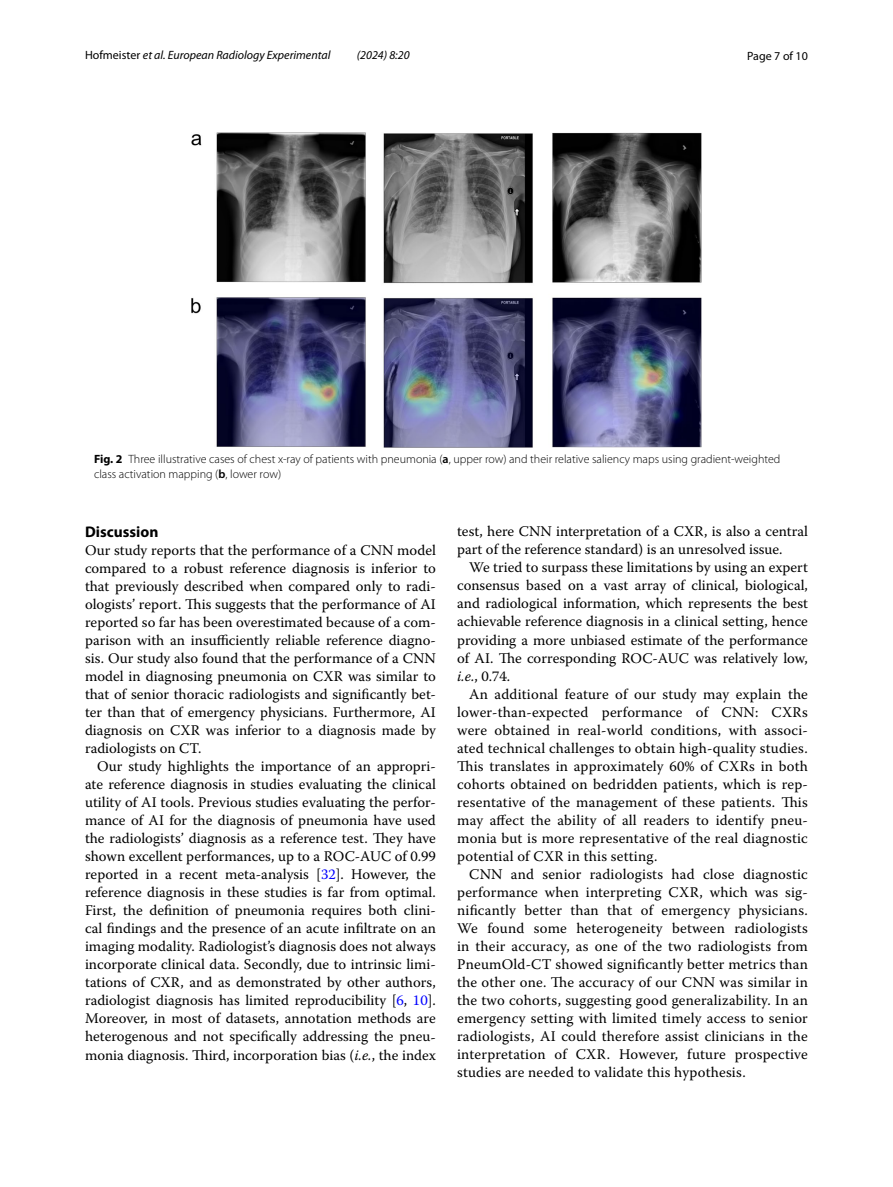
<style>
.page{position:relative;width:893px;height:1187px;background:#fff}
.page>*{position:absolute;margin:0;border:0;box-sizing:border-box;transform-origin:0 0}
.t1{font:700 15.45px "Myriad Pro";color:#000}
.t2{font:14.7px/18px "Warnock Pro";letter-spacing:.005em;color:#000;text-align:justify}
.t3{font:300 12px/15px "Myriad Pro";color:#000}
.t4{font:italic 12px "Myriad Pro";color:#000}
.t5{font:12px "Myriad Pro";color:#000}
.s1{font-style:normal}
.s2{font-weight:700}
.s3{font-weight:600}
.s4{color:#00f}
.s5{font-style:italic}
</style>
<div class="page">
<img style="left:191px;top:133px;width:511px;height:315px">
<p class="t4" style="left:85px;top:48px;width:247px"><span class="s1">Hofmeister</span> et al. European Radiology Experimental</p>
<p class="t4" style="left:357px;top:48px;width:54px">(2024) 8:20</p>
<p class="t5" style="left:747px;top:48px;width:62px">Page 7 of 10</p>
<p class="t3" style="left:94px;top:451px;width:688px"><span class="s2">Fig. 2</span> Three illustrative cases of chest x-ray of patients with pneumonia (<span class="s3">a</span>, upper row) and their relative saliency maps using gradient-weighted class activation mapping (<span class="s3">b</span>, lower row)</p>
<p class="t1" style="left:85px;top:522px;width:75px">Discussion</p>
<p class="t2" style="left:85px;top:541px;width:352px">Our study reports that the performance of a CNN model compared to a robust reference diagnosis is inferior to that previously described when compared only to radi&shy;ologists’ report. This suggests that the performance of AI reported so far has been overestimated because of a com&shy;parison with an insufficiently reliable reference diagno&shy;sis. Our study also found that the performance of a CNN model in diagnosing pneumonia on CXR was similar to that of senior thoracic radiologists and significantly bet&shy;ter than that of emergency physicians. Furthermore, AI diagnosis on CXR was inferior to a diagnosis made by radiologists on CT.</p>
<p class="t2" style="left:85px;top:757px;width:352px;text-indent:12px">Our study highlights the importance of an appropri&shy;ate reference diagnosis in studies evaluating the clinical utility of AI tools. Previous studies evaluating the perfor&shy;mance of AI for the diagnosis of pneumonia have used the radiologists’ diagnosis as a reference test. They have shown excellent performances, up to a ROC-AUC of 0.99 reported in a recent meta-analysis [<span class="s4">32</span>]. However, the reference diagnosis in these studies is far from optimal.<br>First, the definition of pneumonia requires both clini&shy;cal findings and the presence of an acute infiltrate on an imaging modality. Radiologist’s diagnosis does not always incorporate clinical data. Secondly, due to intrinsic limi&shy;tations of CXR, and as demonstrated by other authors, radiologist diagnosis has limited reproducibility [<span class="s4">6</span>, <span class="s4">10</span>].<br>Moreover, in most of datasets, annotation methods are heterogenous and not specifically addressing the pneu&shy;monia diagnosis. Third, incorporation bias (<span class="s5">i.e.</span>, the index</p>
<p class="t2" style="left:457px;top:522px;width:352px">test, here CNN interpretation of a CXR, is also a central part of the reference standard) is an unresolved issue.</p>
<p class="t2" style="left:457px;top:558px;width:352px;text-indent:12px">We tried to surpass these limitations by using an expert consensus based on a vast array of clinical, biological, and radiological information, which represents the best achievable reference diagnosis in a clinical setting, hence providing a more unbiased estimate of the performance of AI. The corresponding ROC-AUC was relatively low, <span class="s5">i.e.</span>, 0.74.</p>
<p class="t2" style="left:457px;top:684px;width:352px;text-indent:12px">An additional feature of our study may explain the lower-than-expected performance of CNN: CXRs were obtained in real-world conditions, with associ&shy;ated technical challenges to obtain high-quality studies.<br>This translates in approximately 60% of CXRs in both cohorts obtained on bedridden patients, which is rep&shy;resentative of the management of these patients. This may affect the ability of all readers to identify pneu&shy;monia but is more representative of the real diagnostic potential of CXR in this setting.</p>
<p class="t2" style="left:457px;top:864px;width:352px;text-indent:12px">CNN and senior radiologists had close diagnostic performance when interpreting CXR, which was sig&shy;nificantly better than that of emergency physicians.<br>We found some heterogeneity between radiologists in their accuracy, as one of the two radiologists from PneumOld-CT showed significantly better metrics than the other one. The accuracy of our CNN was similar in the two cohorts, suggesting good generalizability. In an emergency setting with limited timely access to senior radiologists, AI could therefore assist clinicians in the interpretation of CXR. However, future prospective studies are needed to validate this hypothesis.</p>
</div>
